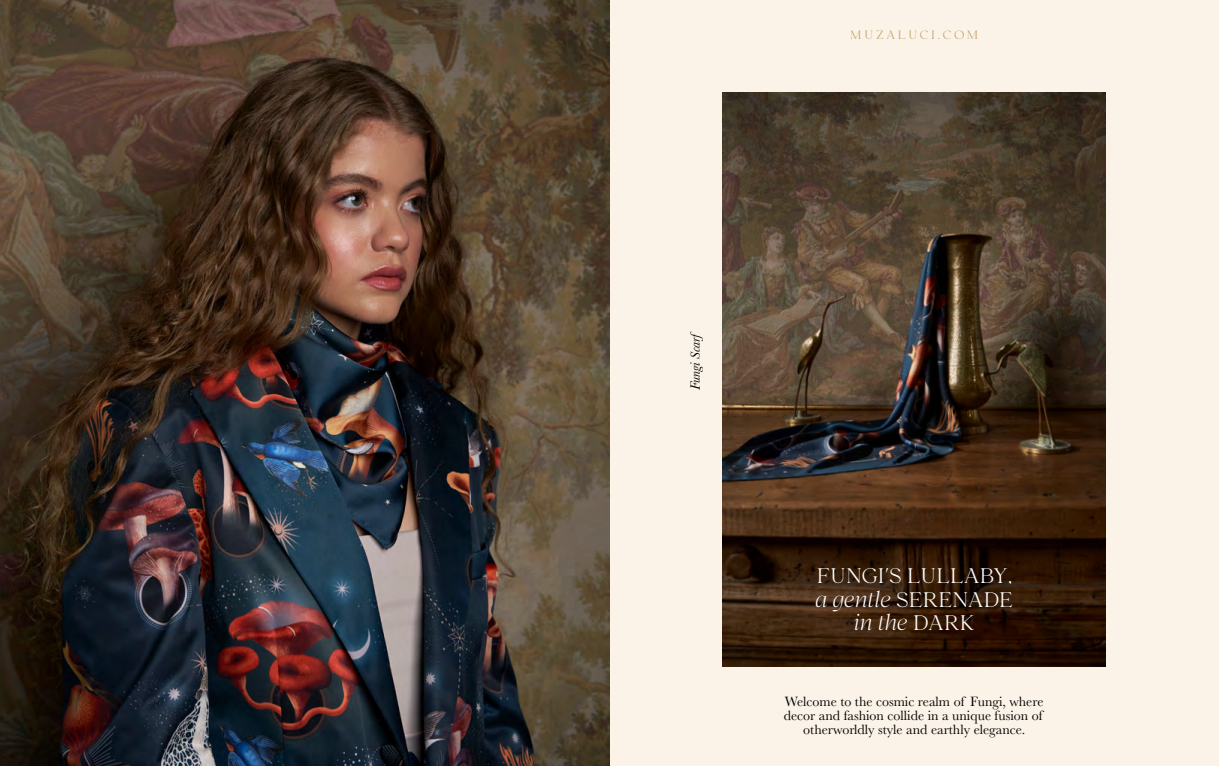
<style>
.page{position:relative;width:1219px;height:766px;background:#fff}
.page>*{position:absolute;margin:0;border:0;box-sizing:border-box;transform-origin:0 0}
.t1{font:21px/23.2px "Selna";letter-spacing:-.04em;color:#fff}
.t2{font:italic 300 21px "Bw Beto Grande";color:#fff}
.t3{font:14px/14px "Baskerville";color:#000;text-align:center}
.t4{font:italic 14px "Baskerville";color:#000}
.t5{font:12px "Selna";letter-spacing:.18em;color:#c2a166}
.s1{font-family:"Bw Beto Grande";font-weight:300;font-style:italic}
.s2{font-family:"Selna";font-weight:400;font-style:normal}
</style>
<div class="page">
<div style="left:0;top:0;width:1219px;height:765px;background:#fbf3e7"></div>
<img style="left:723px;top:92px;width:383px;height:574px">
<img style="left:0;top:0;width:609px;height:765px">
<p class="t5" style="left:850px;top:28px;width:130px">MUZALUCI.COM</p>
<p class="t4" style="left:686px;top:390px;width:63px;rotate:-90deg">Fungi Scarf</p>
<h1 class="t1" style="left:815px;top:564px;width:200px">FUNGI'S LULLABY, <span class="s1">a gentle</span> SERENADE</h1>
<h1 class="t2" style="left:853px;top:609px;width:123px">in the <span class="s2">DARK</span></h1>
<p class="t3" style="left:784px;top:694px;width:261px">Welcome to the cosmic realm of Fungi, where decor and fashion collide in a unique fusion of otherworldly style and earthly elegance.</p>
</div>
